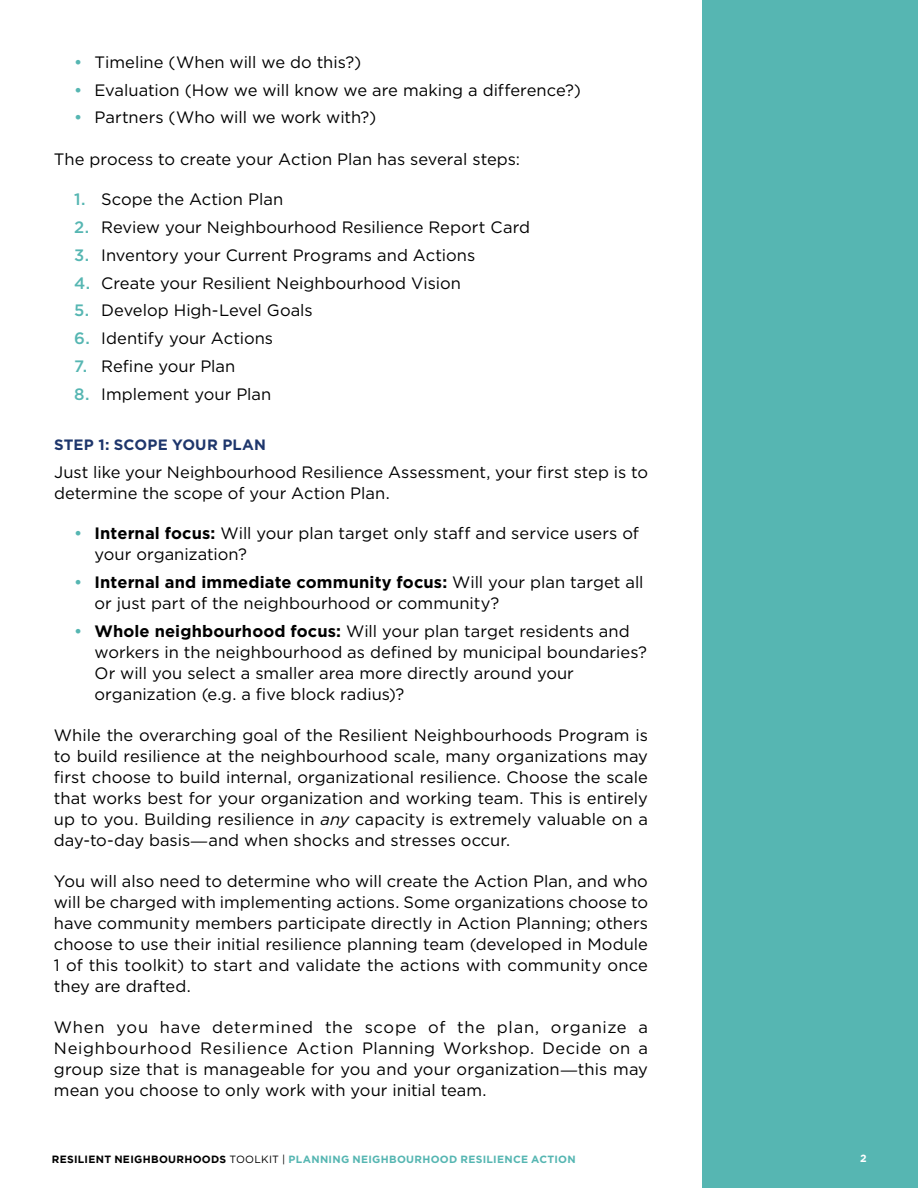
<style>
.page{position:relative;width:918px;height:1188px;background:#fff}
.page>*{position:absolute;margin:0;border:0;box-sizing:border-box;transform-origin:0 0}
.t1{font:16.5px/21px "Gotham";color:#000101;text-align:justify}
.t2{font:16.5px/21px "Gotham";color:#000}
.t3{font:700 15px "Gotham";letter-spacing:.015em;color:#1e366c}
.t4{font:700 10.5px "Gotham";letter-spacing:.03em;color:#56b6b2}
.t5{font:700 10.5px "Gotham";color:#fff}
.s1{font-weight:500;color:#56b6b2}
.s2{font-weight:700}
.s3{font-style:italic}
.s4{font-family:"Crimson Text";color:#000}
.s5{color:#000}
.s6{font-weight:400;color:#000}
</style>
<div class="page">
<div style="left:702px;top:0;width:216px;height:1188px;background:#56b6b2"></div>
<p class="t2" style="left:74px;top:51px;width:289px"><span class="s1">•</span> Timeline (When will we do this?)</p>
<p class="t2" style="left:74px;top:79px;width:508px"><span class="s1">•</span> Evaluation (How we will know we are making a difference?)</p>
<p class="t2" style="left:74px;top:107px;width:304px"><span class="s1">•</span> Partners (Who will we work with?)</p>
<p class="t1" style="left:54px;top:148px;width:468px">The process to create your Action Plan has several steps:</p>
<p class="t2" style="left:74px;top:189px;width:210px"><span class="s1">1.</span> Scope the Action Plan</p>
<p class="t2" style="left:74px;top:216px;width:457px"><span class="s1">2.</span> Review your Neighbourhood Resilience Report Card</p>
<p class="t2" style="left:74px;top:244px;width:403px"><span class="s1">3.</span> Inventory your Current Programs and Actions</p>
<p class="t2" style="left:74px;top:272px;width:388px"><span class="s1">4.</span> Create your Resilient Neighbourhood Vision</p>
<p class="t2" style="left:74px;top:300px;width:240px"><span class="s1">5.</span> Develop High-Level Goals</p>
<p class="t2" style="left:74px;top:327px;width:200px"><span class="s1">6.</span> Identify your Actions</p>
<p class="t2" style="left:74px;top:355px;width:163px"><span class="s1">7.</span> Refine your Plan</p>
<p class="t2" style="left:74px;top:383px;width:199px"><span class="s1">8.</span> Implement your Plan</p>
<p class="t3" style="left:54px;top:436px;width:214px">STEP 1: SCOPE YOUR PLAN</p>
<p class="t1" style="left:54px;top:461px;width:595px">Just like your Neighbourhood Resilience Assessment, your first step is to determine the scope of your Action Plan.</p>
<p class="t2" style="left:94px;top:523px;width:546px;text-indent:-20px"><span class="s1">•</span> <span class="s2">Internal focus:</span> Will your plan target only staff and service users of your organization?</p>
<p class="t2" style="left:94px;top:572px;width:551px;text-indent:-20px"><span class="s1">•</span> <span class="s2">Internal and immediate community focus:</span> Will your plan target all or just part of the neighbourhood or community?</p>
<p class="t2" style="left:94px;top:620px;width:554px;text-indent:-20px"><span class="s1">•</span> <span class="s2">Whole neighbourhood focus:</span> Will your plan target residents and workers in the neighbourhood as defined by municipal boundaries?<br>Or will you select a smaller area more directly around your organization (e.g. a five block radius)?</p>
<p class="t1" style="left:54px;top:725px;width:596px">While the overarching goal of the Resilient Neighbourhoods Program is to build resilience at the neighbourhood scale, many organizations may first choose to build internal, organizational resilience. Choose the scale that works best for your organization and working team. This is entirely up to you. Building resilience in <span class="s3">any</span> capacity is extremely valuable on a day-to-day basis<span class="s4">―</span>and when shocks and stresses occur.</p>
<p class="t1" style="left:54px;top:870px;width:596px">You will also need to determine who will create the Action Plan, and who will be charged with implementing actions. Some organizations choose to have community members participate directly in Action Planning; others choose to use their initial resilience planning team (developed in Module 1 of this toolkit) to start and validate the actions with community once they are drafted.</p>
<p class="t1" style="left:54px;top:1016px;width:596px">When you have determined the scope of the plan, organize a Neighbourhood Resilience Action Planning Workshop. Decide on a group size that is manageable for you and your organization<span class="s4">―</span>this may mean you choose to only work with your initial team.</p>
<p class="t4" style="left:52px;top:1154px;width:525px"><span class="s5">RESILIENT NEIGHBOURHOODS</span> <span class="s6">TOOLKIT |</span> PLANNING NEIGHBOURHOOD RESILIENCE ACTION</p>
<p class="t5" style="left:860px;top:1152px;width:8px">2</p>
</div>
